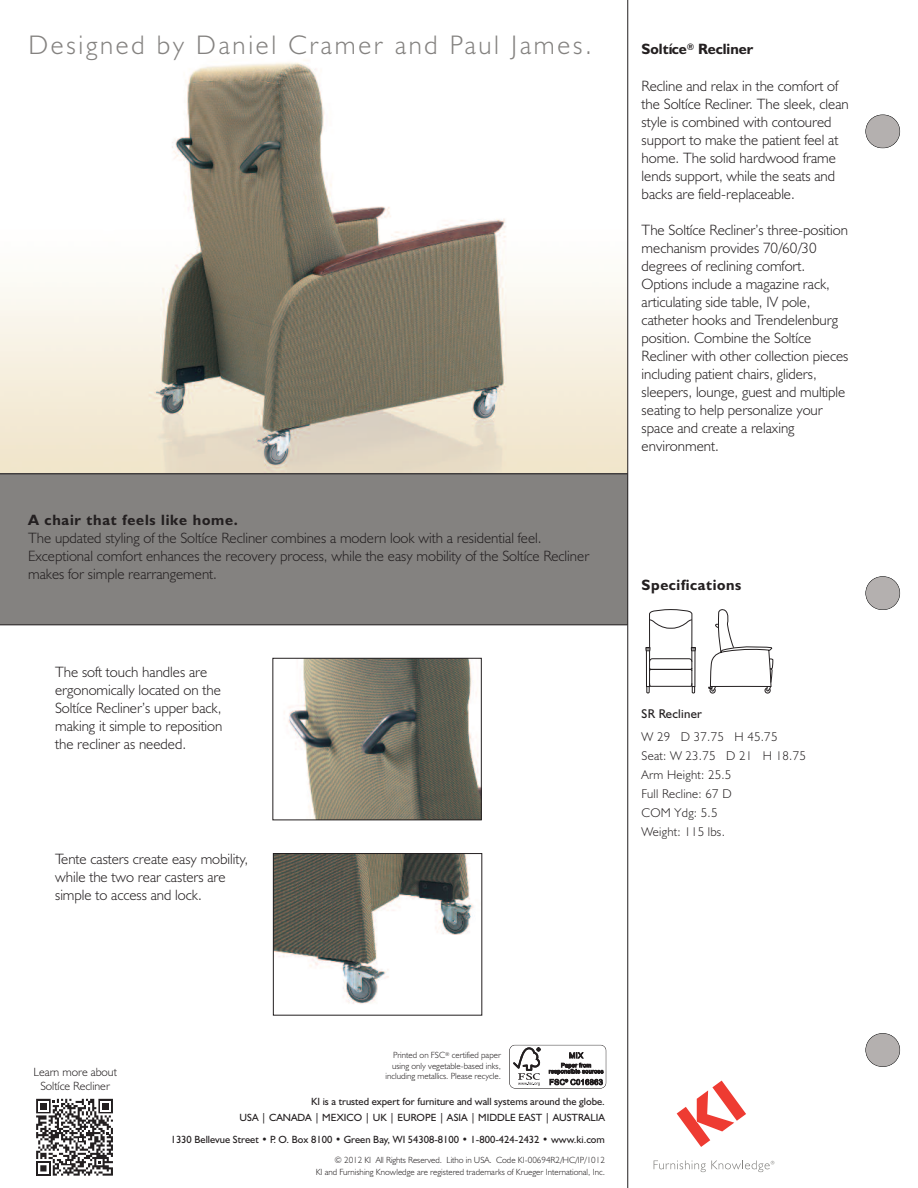
<style>
.page{position:relative;width:918px;height:1188px;background:#fff}
.page>*{position:absolute;margin:0;border:0;box-sizing:border-box;transform-origin:0 0}
.t1{font:300 27px "Humanist 521 BT";letter-spacing:.1em;color:#848280}
.t2{font:300 15px/18px "Humanist 521 BT";color:#231f20}
.t3{font:700 15px "Humanist 521 BT";letter-spacing:.04em;color:#231f20}
.t4{font:700 15px "Humanist 521 BT";color:#231f20}
.t5{font:300 12.75px/19.2px "Humanist 521 BT";letter-spacing:.02em;color:#231f20}
.t6{font:12.75px "Humanist 521 BT";letter-spacing:.02em;color:#231f20}
.t7{font:300 12px/13.5px "Humanist 521 BT";color:#231f20;text-align:center}
.t8{font:10.5px/16.5px "Humanist 521 BT";color:#231f20;text-align:right}
.t9{font:300 9px/10.5px "Humanist 521 BT";color:#231f20;text-align:right}
</style>
<div class="page">
<img style="left:0;top:62px;width:627px;height:412px">
<div style="left:0;top:474px;width:627px;height:151px;background:#848280"></div>
<hr style="left:0;top:474px;width:627px;height:1px;background:#231f20">
<hr style="left:0;top:625px;width:627px;height:1px;background:#231f20">
<img style="left:284px;top:660px;width:196px;height:158px">
<div style="left:273px;top:658px;width:209px;height:162px;border:1px solid #231f20"></div>
<img style="left:275px;top:855px;width:199px;height:149px">
<div style="left:273px;top:853px;width:209px;height:162px;border:1px solid #231f20"></div>
<svg style="left:708px;top:609px;width:65px;height:85px"></svg>
<svg style="left:646px;top:609px;width:50px;height:85px"></svg>
<svg style="left:866px;top:115px;width:34px;height:33px"></svg>
<div style="left:865px;top:115px;width:35px;height:33px;border:1px solid #000;border-radius:17px"></div>
<svg style="left:867px;top:578px;width:33px;height:32px"></svg>
<div style="left:865px;top:576px;width:35px;height:34px;border:1px solid #000;border-radius:17px"></div>
<svg style="left:867px;top:1034px;width:33px;height:33px"></svg>
<div style="left:865px;top:1033px;width:35px;height:34px;border:1px solid #000;border-radius:17px"></div>
<svg style="left:677px;top:1081px;width:69px;height:66px"></svg>
<svg style="left:654px;top:1161px;width:120px;height:11px"></svg>
<svg style="left:510px;top:1045px;width:96px;height:42px"></svg>
<div style="left:509px;top:1045px;width:97px;height:44px;border:1px solid #231f20;border-radius:6px"></div>
<svg style="left:36px;top:1098px;width:77px;height:1px"></svg>
<svg style="left:36px;top:1099px;width:77px;height:77px"></svg>
<hr style="left:627px;top:0;width:1px;height:1188px;background:#231f20">
<h1 class="t1" style="left:28px;top:35px;width:565px">Designed by Daniel Cramer and Paul James.</h1>
<p class="t3" style="left:28px;top:515px;width:211px">A chair that feels like home.</p>
<p class="t2" style="left:28px;top:530px;width:563px">The updated styling of the Soltíce Recliner combines a modern look with a residential feel.<br>Exceptional comfort enhances the recovery process, while the easy mobility of the Soltíce Recliner makes for simple rearrangement.</p>
<p class="t2" style="left:55px;top:665px;width:169px">The soft touch handles are ergonomically located on the<br>Soltíce Recliner’s upper back, making it simple to reposition the recliner as needed.</p>
<p class="t2" style="left:55px;top:852px;width:195px">Tente casters create easy mobility, while the two rear casters are simple to access and lock.</p>
<p class="t4" style="left:642px;top:44px;width:113px">Soltíce<sup>®</sup> Recliner</p>
<p class="t2" style="left:642px;top:78px;width:209px">Recline and relax in the comfort of the Soltíce Recliner. The sleek, clean style is combined with contoured support to make the patient feel at home. The solid hardwood frame lends support, while the seats and backs are field-replaceable.</p>
<p class="t2" style="left:642px;top:222px;width:208px">The Soltíce Recliner’s three-position mechanism provides 70/60/30 degrees of reclining comfort.<br>Options include a magazine rack, articulating side table, IV pole, catheter hooks and Trendelenburg position. Combine the Soltíce<br>Recliner with other collection pieces including patient chairs, gliders, sleepers, lounge, guest and multiple seating to help personalize your space and create a relaxing environment.</p>
<p class="t3" style="left:642px;top:579px;width:101px">Specifications</p>
<p class="t6" style="left:642px;top:709px;width:62px">SR Recliner</p>
<p class="t5" style="left:642px;top:728px;width:166px">W 29 D 37.75 H 45.75<br>Seat: W 23.75 D 21 H 18.75<br>Arm Height: 25.5<br>Full Recline: 67 D<br>COM Ydg: 5.5<br>Weight: 115 lbs.</p>
<p class="t7" style="left:34px;top:1067px;width:85px">Learn more about<br>Soltíce Recliner</p>
<p class="t9" style="left:386px;top:1051px;width:117px">Printed on FSC<sup>®</sup> certified paper using only vegetable-based inks, including metallics. Please recycle.</p>
<p class="t8" style="left:240px;top:1094px;width:367px">KI is a trusted expert for furniture and wall systems around the globe.<br>USA | CANADA | MEXICO | UK | EUROPE | ASIA | MIDDLE EAST | AUSTRALIA</p>
<p class="t8" style="left:171px;top:1133px;width:436px">1330 Bellevue Street • P. O. Box 8100 • Green Bay, WI 54308-8100 • 1-800-424-2432 • www.ki.com</p>
<p class="t9" style="left:316px;top:1155px;width:291px;line-height:12px">© 2012 KI All Rights Reserved. Litho in USA. Code KI-00694R2/HC/IP/1012<br>KI and Furnishing Knowledge are registered trademarks of Krueger International, Inc.</p>
</div>
